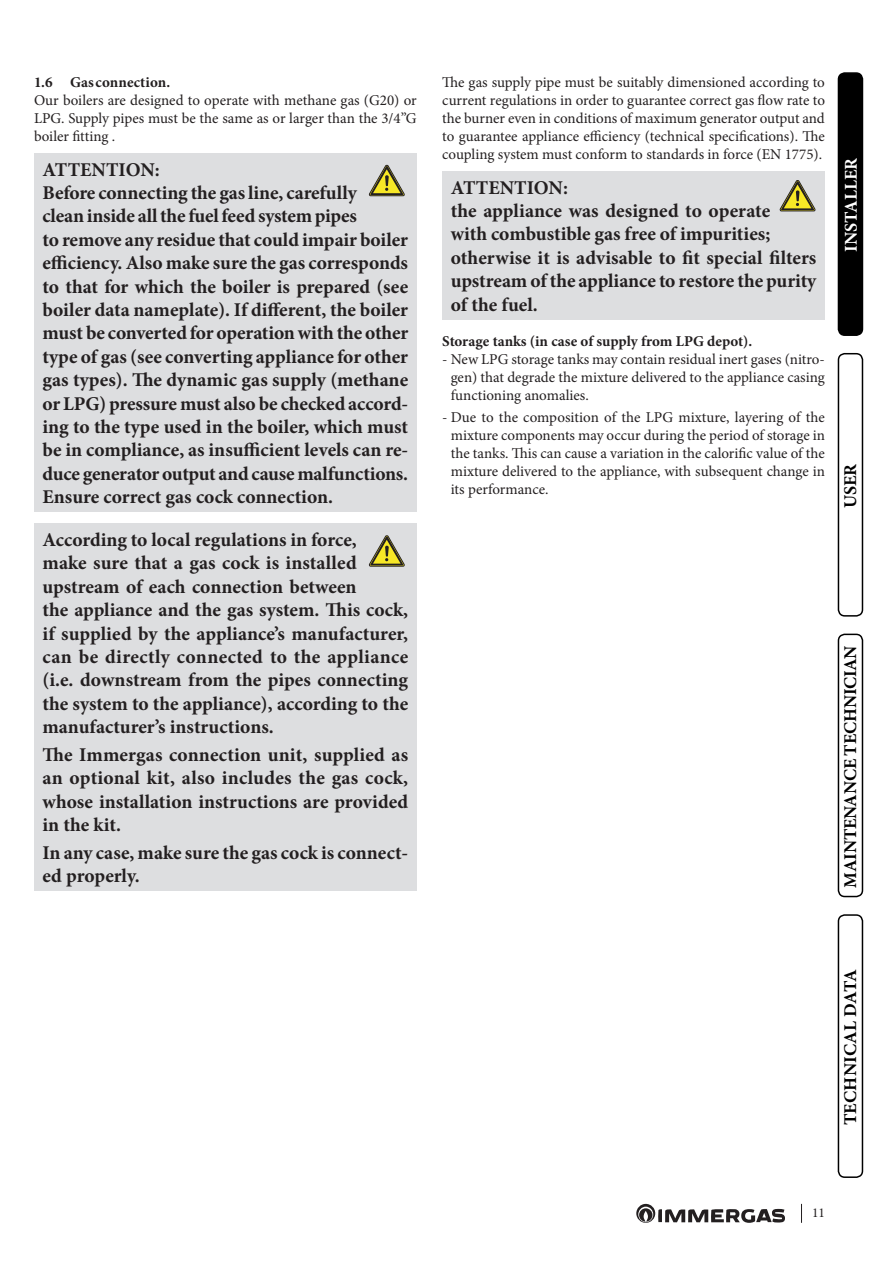
<style>
.page{position:relative;width:893px;height:1263px;background:#fff}
.page>*{position:absolute;margin:0;border:0;box-sizing:border-box;transform-origin:0 0}
.Testo-ATTENZIONE{font:700 19.5px/23.4px "Minion Pro";color:#231f20}
.t1{font:700 18px "Minion Pro";letter-spacing:-.01em;color:#000}
.t2{font:700 18px "Minion Pro";letter-spacing:.01em;color:#000}
.t3{font:700 18px "Minion Pro";color:#fff}
.Testo_Spazio{font:15px/18px "Minion Pro";letter-spacing:-.005em;color:#231f20;text-align:justify}
.Testo1{font:15px/18px "Minion Pro";letter-spacing:-.005em;color:#231f20;text-align:justify}
.Testo{font:700 15px "Minion Pro";color:#231f20}
.Sottotitolo{font:700 15px "Minion Pro";letter-spacing:.01em;color:#231f20}
.t4{font:13.5px "Minion Pro";color:#231f20}
</style>
<div class="page">
<svg style="left:636px;top:1204px;width:149px;height:19px"></svg>
<svg style="left:801px;top:1204px;width:1px;height:19px"></svg>
<div style="left:838px;top:73px;width:24px;height:262px;background:#000;border-radius:6px"></div>
<div style="left:838px;top:72px;width:25px;height:264px;border:2px solid #000;border-radius:6px"></div>
<div style="left:838px;top:353px;width:25px;height:264px;border:2px solid #000;border-radius:6px"></div>
<div style="left:838px;top:634px;width:25px;height:263px;border:2px solid #000;border-radius:6px"></div>
<div style="left:838px;top:914px;width:25px;height:264px;border:2px solid #000;border-radius:6px"></div>
<div style="left:34px;top:153px;width:383px;height:359px;background:#dddee0"></div>
<svg style="left:369px;top:165px;width:35px;height:31px"></svg>
<div style="left:34px;top:523px;width:383px;height:368px;background:#dddee0"></div>
<svg style="left:369px;top:535px;width:35px;height:31px"></svg>
<div style="left:442px;top:171px;width:383px;height:148px;background:#dddee0"></div>
<svg style="left:780px;top:180px;width:35px;height:31px"></svg>
<p class="Sottotitolo" style="left:34px;top:72px;width:138px">1.6 Gas connection.</p>
<p class="Testo_Spazio" style="left:34px;top:92px;width:384px">Our boilers are designed to operate with methane gas (G20) or LPG. Supply pipes must be the same as or larger than the 3/4”G boiler fitting .</p>
<p class="Testo-ATTENZIONE" style="left:43px;top:157px;width:119px">ATTENTION:</p>
<p class="Testo-ATTENZIONE" style="left:43px;top:181px;width:367px">Before connecting the gas line, carefully<br>clean inside all the fuel feed system pipes<br>to remove any residue that could impair boiler efficiency. Also make sure the gas corresponds to that for which the boiler is prepared (see boiler data nameplate). If different, the boiler must be converted for operation with the other type of gas (see converting appliance for other gas types). The dynamic gas supply (methane or LPG) pressure must also be checked accord&shy;ing to the type used in the boiler, which must be in compliance, as insufficient levels can re&shy;duce generator output and cause malfunctions.</p>
<p class="Testo-ATTENZIONE" style="left:43px;top:485px;width:292px">Ensure correct gas cock connection.</p>
<p class="Testo-ATTENZIONE" style="left:43px;top:528px;width:367px">According to local regulations in force,<br>make sure that a gas cock is installed upstream of each connection between<br>the appliance and the gas system. This cock, if supplied by the appliance’s manufacturer, can be directly connected to the appliance (i.e. downstream from the pipes connecting the system to the appliance), according to the manufacturer’s instructions.</p>
<p class="Testo-ATTENZIONE" style="left:43px;top:743px;width:367px;text-align:justify">The Immergas connection unit, supplied as an optional kit, also includes the gas cock, whose installation instructions are provided in the kit.</p>
<p class="Testo-ATTENZIONE" style="left:43px;top:840px;width:367px">In any case, make sure the gas cock is connect&shy;ed properly.</p>
<p class="Testo_Spazio" style="left:442px;top:74px;width:384px">The gas supply pipe must be suitably dimensioned according to current regulations in order to guarantee correct gas flow rate to the burner even in conditions of maximum generator output and to guarantee appliance efficiency (technical specifications). The coupling system must conform to standards in force (EN 1775).</p>
<p class="Testo-ATTENZIONE" style="left:451px;top:175px;width:119px">ATTENTION:</p>
<p class="Testo-ATTENZIONE" style="left:451px;top:199px;width:367px">the appliance was designed to operate<br>with combustible gas free of impurities; otherwise it is advisable to fit special filters upstream of the appliance to restore the purity of the fuel.</p>
<p class="Testo" style="left:442px;top:330px;width:312px">Storage tanks (in case of supply from LPG depot).</p>
<p class="Testo1" style="left:451px;top:350px;width:376px;text-indent:-9px">- New LPG storage tanks may contain residual inert gases (nitro&shy;gen) that degrade the mixture delivered to the appliance casing functioning anomalies.</p>
<p class="Testo1" style="left:451px;top:408px;width:376px;text-indent:-9px">- Due to the composition of the LPG mixture, layering of the mixture components may occur during the period of storage in the tanks. This can cause a variation in the calorific value of the mixture delivered to the appliance, with subsequent change in its performance.</p>
<p class="t3" style="left:838px;top:252px;width:95px;rotate:-90deg">INSTALLER</p>
<p class="t1" style="left:838px;top:508px;width:46px;rotate:-90deg">USER</p>
<p class="t1" style="left:838px;top:888px;width:243px;rotate:-90deg">MAINTENANCE TECHNICIAN</p>
<p class="t2" style="left:838px;top:1125px;width:157px;rotate:-90deg">TECHNICAL DATA</p>
<p class="t4" style="left:812px;top:1204px;width:14px">11</p>
</div>
